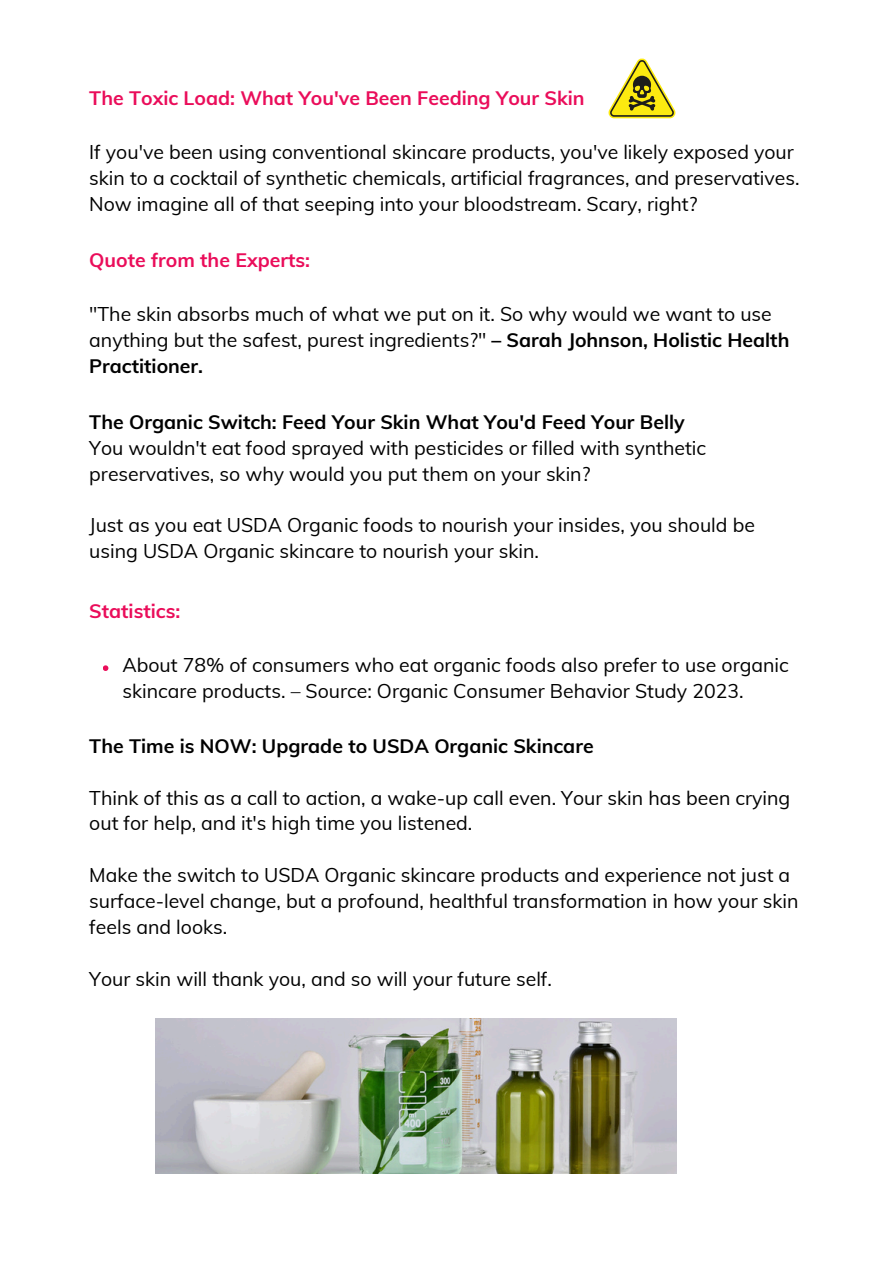
<style>
.page{position:relative;width:894px;height:1264px;background:#fff}
.page>*{position:absolute;margin:0;border:0;box-sizing:border-box;transform-origin:0 0}
.t1{font:19.5px/25.8px "Muli";color:#000}
.t2{font:700 19.5px "Muli";color:#000}
.t3{font:700 19.5px "Muli";color:#ea0d5a}
.s1{font-weight:700}
</style>
<div class="page">
<img style="left:155px;top:1018px;width:521px;height:155px">
<svg style="left:103px;top:665px;width:5px;height:6px"></svg>
<svg style="left:608px;top:58px;width:68px;height:60px"></svg>
<p class="t3" style="left:89px;top:85px;width:496px">The Toxic Load: What You've Been Feeding Your Skin</p>
<p class="t1" style="left:89px;top:139px;width:711px">If you've been using conventional skincare products, you've likely exposed your skin to a cocktail of synthetic chemicals, artificial fragrances, and preservatives.<br>Now imagine all of that seeping into your bloodstream. Scary, right?</p>
<h1 class="t3" style="left:89px;top:247px;width:222px">Quote from the Experts:</h1>
<p class="t1" style="left:89px;top:301px;width:701px">"The skin absorbs much of what we put on it. So why would we want to use anything but the safest, purest ingredients?" <span class="s1">– Sarah Johnson, Holistic Health<br>Practitioner.</span></p>
<p class="t2" style="left:89px;top:409px;width:596px">The Organic Switch: Feed Your Skin What You'd Feed Your Belly</p>
<p class="t1" style="left:89px;top:434px;width:618px">You wouldn't eat food sprayed with pesticides or filled with synthetic preservatives, so why would you put them on your skin?</p>
<p class="t1" style="left:89px;top:512px;width:667px">Just as you eat USDA Organic foods to nourish your insides, you should be using USDA Organic skincare to nourish your skin.</p>
<h1 class="t3" style="left:89px;top:598px;width:93px">Statistics:</h1>
<p class="t1" style="left:122px;top:651px;width:667px">About 78% of consumers who eat organic foods also prefer to use organic skincare products. – Source: Organic Consumer Behavior Study 2023.</p>
<h1 class="t2" style="left:89px;top:733px;width:505px">The Time is NOW: Upgrade to USDA Organic Skincare</h1>
<p class="t1" style="left:89px;top:784px;width:702px">Think of this as a call to action, a wake-up call even. Your skin has been crying out for help, and it's high time you listened.</p>
<p class="t1" style="left:89px;top:862px;width:710px">Make the switch to USDA Organic skincare products and experience not just a surface-level change, but a profound, healthful transformation in how your skin feels and looks.</p>
<p class="t1" style="left:89px;top:965px;width:464px">Your skin will thank you, and so will your future self.</p>
</div>
